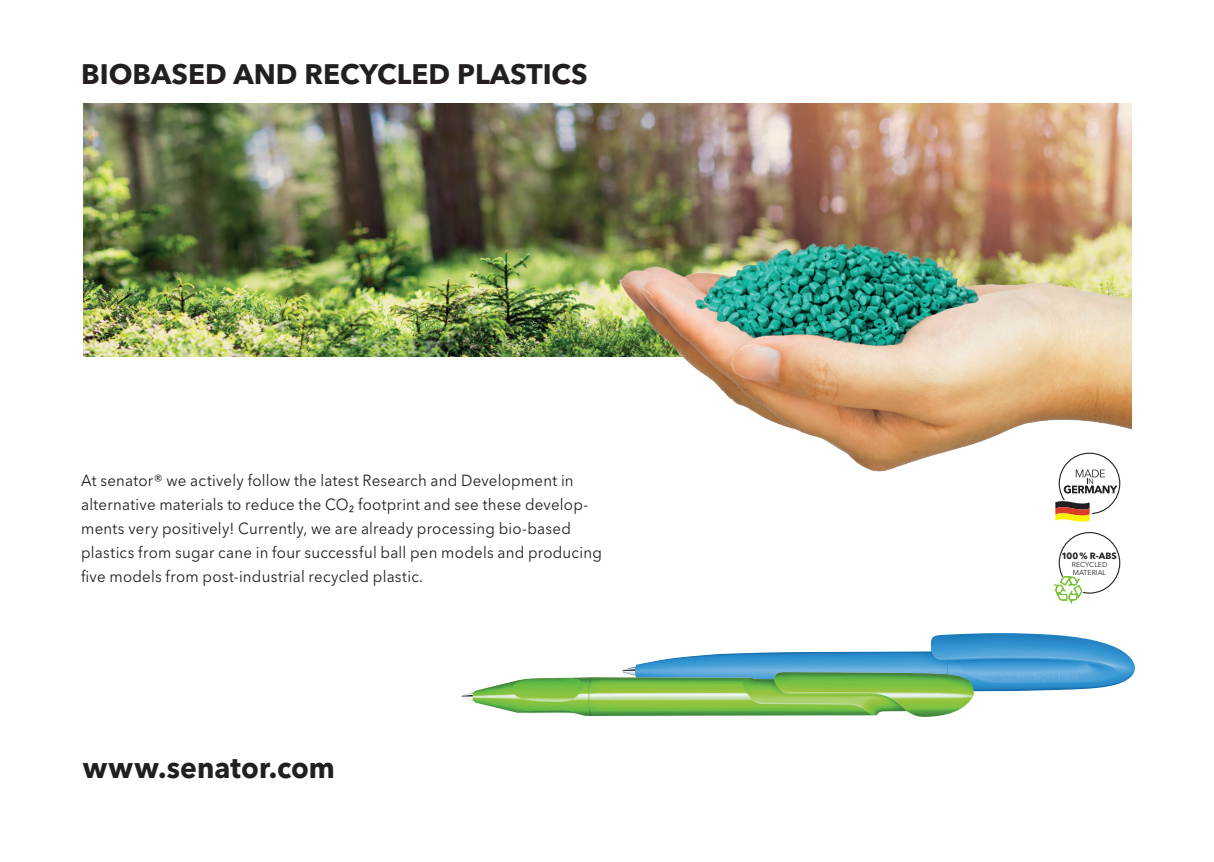
<style>
.page{position:relative;width:1214px;height:862px;background:#fff}
.page>*{position:absolute;margin:0;border:0;box-sizing:border-box;transform-origin:0 0}
.t1{font:700 30px "Avenir Next W1 G";letter-spacing:.005em;color:#231f20;scale:.94 1}
.t2{font:700 28px "Avenir Next W1 G";color:#231f20}
.t3{font:16px/24px "Avenir Next W1 G";letter-spacing:.015em;color:#231f20;scale:.94 1}
.t4{font:700 9px "Avenir Next W1 G";color:#231f20}
.t5{font:7px/8.4px "Avenir Next W1 G";color:#231f20}
</style>
<div class="page">
<img style="left:83px;top:103px;width:517px;height:254px">
<img style="left:600px;top:103px;width:531px;height:384px">
<img style="left:622px;top:633px;width:513px;height:58px">
<img style="left:461px;top:672px;width:512px;height:45px">
<svg style="left:1055px;top:453px;width:65px;height:69px"></svg>
<svg style="left:1053px;top:532px;width:67px;height:71px"></svg>
<h2 class="t2" style="left:81px;top:57px;width:508px">BIOBASED AND RECYCLED PLASTICS</h2>
<p class="t3" style="left:81px;top:468px;width:555px">At senator® we actively follow the latest Research and Development in alternative materials to reduce the CO₂ footprint and see these develop&shy;ments very positively! Currently, we are already processing bio-based plastics from sugar cane in four successful ball pen models and producing five models from post-industrial recycled plastic.</p>
<h1 class="t1" style="left:83px;top:749px;width:269px">www.senator.com</h1>
<p class="t4" style="left:1061px;top:550px;width:57px">100% R-ABS</p>
<p class="t5" style="left:1071px;top:560px;width:37px">RECYCLED<br>MATERIAL</p>
</div>
